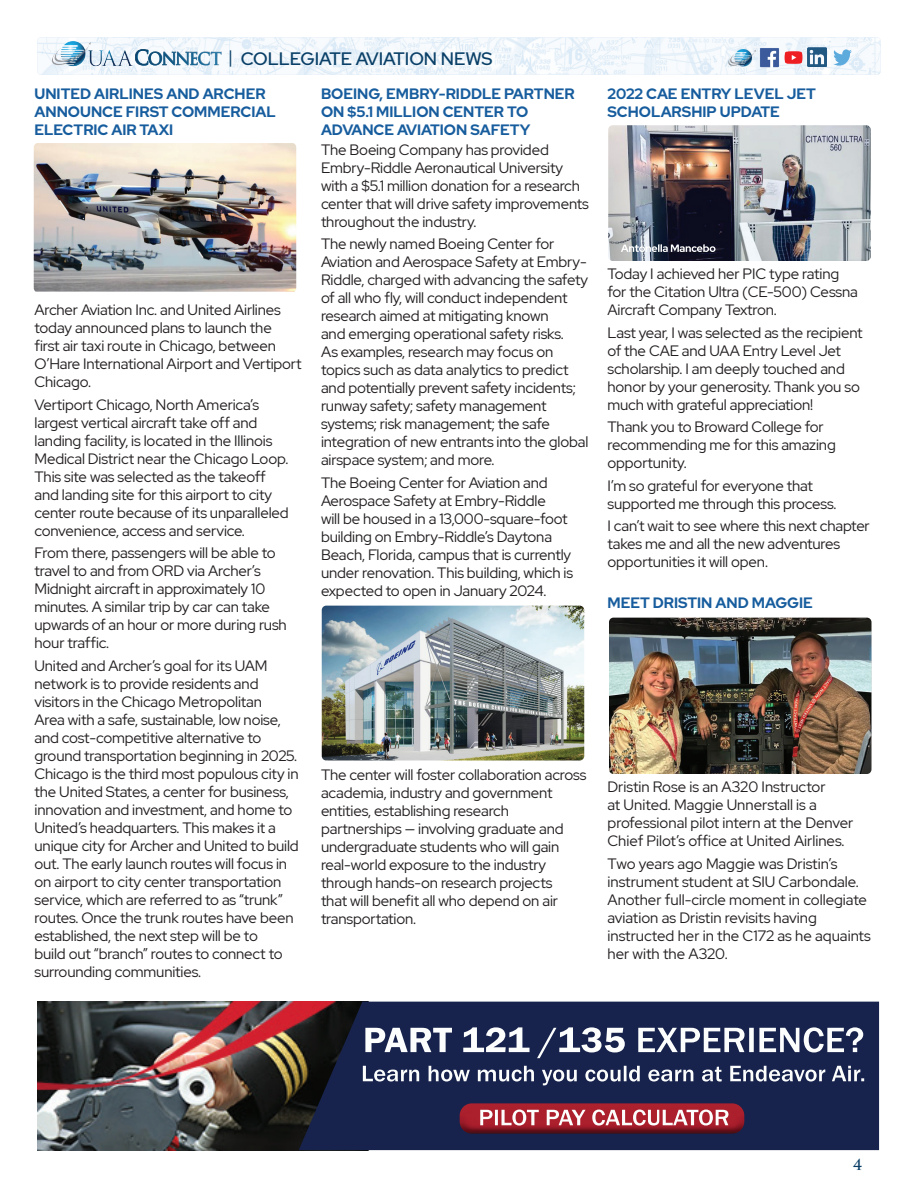
<style>
.page{position:relative;width:918px;height:1188px;background:#fff}
.page>*{position:absolute;margin:0;border:0;box-sizing:border-box;transform-origin:0 0}
.t1{font:500 18px "Red Hat Display";color:#0a4068}
.t2{font:15px/18px "Red Hat Display";letter-spacing:-.01em;color:#231f20}
.t3{font:700 15px/18px "Red Hat Display";color:#175d9e}
.t4{font:600 15px "Trajan Pro 3";color:#0a4068}
.s1{font-family:"Trajan Pro 3";font-weight:400;font-size:19.95px}
.s2{font-weight:400}
</style>
<div class="page">
<img style="left:38px;top:38px;width:842px;height:37px">
<img style="left:759px;top:47px;width:21px;height:21px">
<img style="left:807px;top:48px;width:19px;height:19px">
<img style="left:782px;top:51px;width:23px;height:13px">
<img style="left:831px;top:48px;width:23px;height:20px">
<img style="left:720px;top:46px;width:43px;height:21px">
<img style="left:49px;top:38px;width:87px;height:28px">
<img style="left:34px;top:143px;width:262px;height:149px">
<img style="left:322px;top:606px;width:262px;height:154px">
<img style="left:608px;top:125px;width:263px;height:136px">
<img style="left:38px;top:1002px;width:261px;height:148px">
<img style="left:299px;top:1002px;width:580px;height:148px">
<img style="left:460px;top:1103px;width:284px;height:31px">
<img style="left:609px;top:618px;width:263px;height:156px">
<svg style="left:621px;top:244px;width:95px;height:8px"></svg>
<p class="t1" style="left:134px;top:46px;width:360px"><span class="s1">CONNECT</span> <span class="s2">|</span> COLLEGIATE AVIATION NEWS</p>
<p class="t3" style="left:35px;top:85px;width:243px">UNITED AIRLINES AND ARCHER<br>ANNOUNCE FIRST COMMERCIAL<br>ELECTRIC AIR TAXI</p>
<p class="t2" style="left:35px;top:301px;width:269px">Archer Aviation Inc. and United Airlines today announced plans to launch the<br>first air taxi route in Chicago, between O’Hare International Airport and Vertiport Chicago.</p>
<p class="t2" style="left:35px;top:395px;width:256px">Vertiport Chicago, North America’s largest vertical aircraft take off and landing facility, is located in the Illinois Medical District near the Chicago Loop.<br>This site was selected as the takeoff and landing site for this airport to city center route because of its unparalleled convenience, access and service.</p>
<p class="t2" style="left:35px;top:544px;width:254px">From there, passengers will be able to travel to and from ORD via Archer’s Midnight aircraft in approximately 10 minutes. A similar trip by car can take upwards of an hour or more during rush hour traffic.</p>
<p class="t2" style="left:35px;top:656px;width:266px">United and Archer’s goal for its UAM network is to provide residents and visitors in the Chicago Metropolitan<br>Area with a safe, sustainable, low noise, and cost-competitive alternative to ground transportation beginning in 2025.<br>Chicago is the third most populous city in the United States, a center for business, innovation and investment, and home to United’s headquarters. This makes it a unique city for Archer and United to build out. The early launch routes will focus in on airport to city center transportation service, which are referred to as “trunk” routes. Once the trunk routes have been established, the next step will be to<br>build out “branch” routes to connect to surrounding communities.</p>
<p class="t3" style="left:321px;top:85px;width:255px">BOEING, EMBRY-RIDDLE PARTNER<br>ON $5.1 MILLION CENTER TO<br>ADVANCE AVIATION SAFETY</p>
<p class="t2" style="left:321px;top:140px;width:269px">The Boeing Company has provided Embry-Riddle Aeronautical University with a $5.1 million donation for a research center that will drive safety improvements throughout the industry.</p>
<p class="t2" style="left:321px;top:235px;width:269px">The newly named Boeing Center for Aviation and Aerospace Safety at Embry-Riddle, charged with advancing the safety of all who fly, will conduct independent research aimed at mitigating known<br>and emerging operational safety risks.<br>As examples, research may focus on topics such as data analytics to predict and potentially prevent safety incidents; runway safety; safety management systems; risk management; the safe integration of new entrants into the global airspace system; and more.</p>
<p class="t2" style="left:321px;top:473px;width:254px">The Boeing Center for Aviation and Aerospace Safety at Embry-Riddle<br>will be housed in a 13,000-square-foot building on Embry-Riddle’s Daytona Beach, Florida, campus that is currently under renovation. This building, which is expected to open in January 2024.</p>
<p class="t2" style="left:321px;top:766px;width:267px">The center will foster collaboration across academia, industry and government entities, establishing research partnerships — involving graduate and undergraduate students who will gain real-world exposure to the industry through hands-on research projects<br>that will benefit all who depend on air transportation.</p>
<p class="t3" style="left:608px;top:85px;width:210px">2022 CAE ENTRY LEVEL JET<br>SCHOLARSHIP UPDATE</p>
<p class="t2" style="left:608px;top:265px;width:252px">Today I achieved her PIC type rating for the Citation Ultra (CE-500) Cessna<br>Aircraft Company Textron.</p>
<p class="t2" style="left:608px;top:323px;width:257px">Last year, I was selected as the recipient of the CAE and UAA Entry Level Jet scholarship. I am deeply touched and honor by your generosity. Thank you so much with grateful appreciation!</p>
<p class="t2" style="left:608px;top:418px;width:230px">Thank you to Broward College for recommending me for this amazing opportunity.</p>
<p class="t2" style="left:608px;top:476px;width:231px">I’m so grateful for everyone that supported me through this process.</p>
<p class="t2" style="left:608px;top:517px;width:264px">I can’t wait to see where this next chapter takes me and all the new adventures opportunities it will open.</p>
<p class="t3" style="left:608px;top:593px;width:207px">MEET DRISTIN AND MAGGIE</p>
<p class="t2" style="left:608px;top:778px;width:247px">Dristin Rose is an A320 Instructor<br>at United. Maggie Unnerstall is a professional pilot intern at the Denver Chief Pilot’s office at United Airlines.</p>
<p class="t2" style="left:608px;top:854px;width:265px">Two years ago Maggie was Dristin’s instrument student at SIU Carbondale.<br>Another full-circle moment in collegiate aviation as Dristin revisits having instructed her in the C172 as he aquaints her with the A320.</p>
<p class="t4" style="left:853px;top:1153px;width:11px">4</p>
</div>
